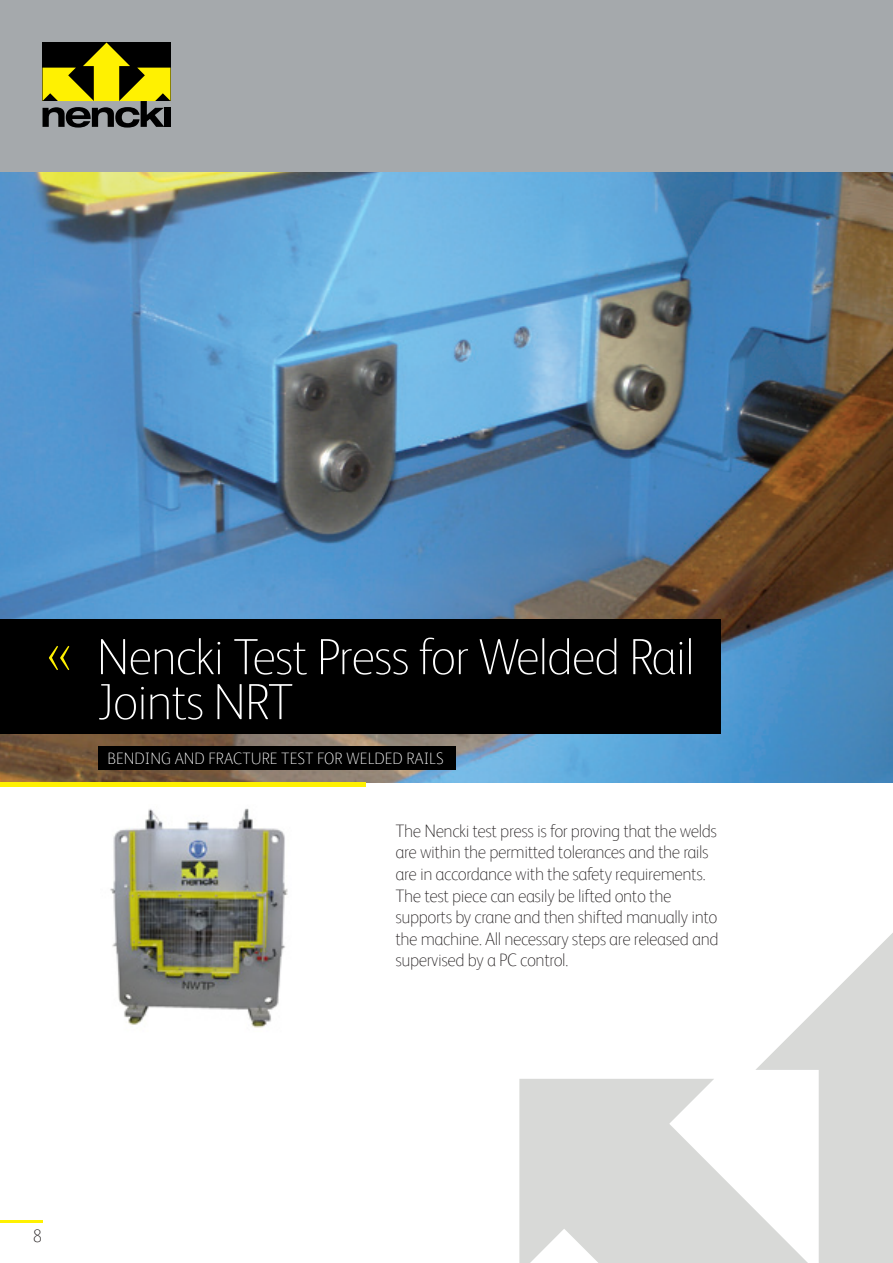
<style>
.page{position:relative;width:893px;height:1263px;background:#fff}
.page>*{position:absolute;margin:0;border:0;box-sizing:border-box;transform-origin:0 0}
.t1{font:100 51px/45px "FS Albert";letter-spacing:-.025em;color:#fff}
.t2{font:100 18px/21.6px "FS Albert";letter-spacing:-.025em;color:#231f20}
.t3{font:100 16.5px "FS Albert";color:#fff}
.s1{font-size:72px;color:#fff101}
</style>
<div class="page">
<svg style="left:519px;top:1079px;width:236px;height:184px;fill:#d8d9d7"></svg>
<svg style="left:755px;top:933px;width:138px;height:330px;fill:#d8d9d7"></svg>
<div style="left:0;top:0;width:893px;height:404px;background:#a5a9ac"></div>
<img style="left:0;top:172px;width:893px;height:610px">
<img style="left:110px;top:808px;width:178px;height:220px">
<div style="left:0;top:619px;width:721px;height:114px;background:#000"></div>
<div style="left:99px;top:746px;width:357px;height:24px;background:#000"></div>
<div style="left:0;top:782px;width:366px;height:5px;background:#fff101"></div>
<hr style="left:0;top:1220px;width:43px;height:3px;background:#fff101">
<svg style="left:43px;top:43px;width:128px;height:85px"></svg>
<div style="left:164px;top:108px;width:7px;height:19px;background:#000"></div>
<h1 class="t1" style="left:97px;top:634px;width:600px;text-indent:-54px"><span class="s1">«</span> Nencki Test Press for Welded Rail<br>Joints NRT</h1>
<p class="t3" style="left:107px;top:749px;width:338px">BENDING AND FRACTURE TEST FOR WELDED RAILS</p>
<p class="t2" style="left:33px;top:1225px;width:11px">8</p>
<p class="t2" style="left:395px;top:820px;width:325px">The Nencki test press is for proving that the welds are within the permitted tolerances and the rails are in accordance with the safety requirements.<br>The test piece can easily be lifted onto the supports by crane and then shifted manually into the machine. All necessary steps are released and supervised by a PC control.</p>
</div>
